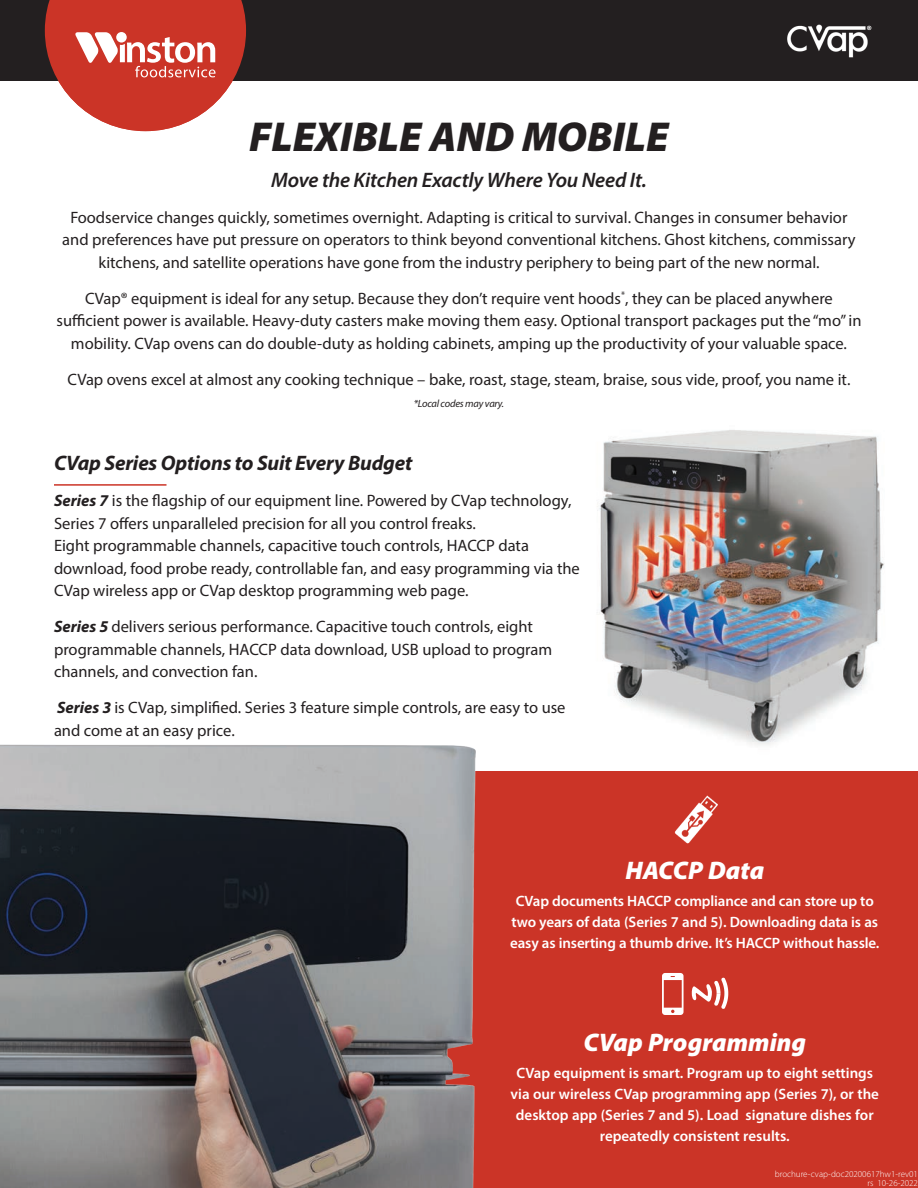
<style>
.page{position:relative;width:918px;height:1188px;background:#fff}
.page>*{position:absolute;margin:0;border:0;box-sizing:border-box;transform-origin:0 0}
.t1{font:italic 900 42px "Myriad Pro";color:#231f20}
.t2{font:italic 900 25.5px "Myriad Pro";color:#fff}
.t3{font:italic 600 21px "Myriad Pro";letter-spacing:-.01em;color:#231f20}
.t4{font:italic 700 21px "Myriad Pro";letter-spacing:-.01em;color:#231f20}
.t5{font:16.5px/22.5px "Myriad Pro";color:#231f20}
.t6{font:600 15px/21px "Myriad Pro";letter-spacing:-.005em;color:#fff;text-align:center}
.t7{font:italic 10.5px "Myriad Pro";letter-spacing:-.02em;color:#231f20}
.t8{font:300 9px/9px "Myriad Pro";color:#fff;text-align:right}
.s1{font-weight:700;font-style:italic}
</style>
<div class="page">
<img style="left:597px;top:430px;width:287px;height:315px">
<div style="left:0;top:772px;width:918px;height:416px;background:#cb3427"></div>
<div style="left:0;top:0;width:918px;height:81px;background:#231f20"></div>
<svg style="left:45px;top:0;width:201px;height:131px"></svg>
<img style="left:0;top:744px;width:483px;height:444px">
<hr style="left:54px;top:484px;width:112px;height:2px;background:#cb3427">
<svg style="left:692px;top:978px;width:36px;height:31px"></svg>
<svg style="left:662px;top:973px;width:22px;height:42px"></svg>
<img style="left:674px;top:795px;width:44px;height:49px">
<img style="left:787px;top:24px;width:84px;height:33px">
<h1 class="t1" style="left:249px;top:109px;width:421px">FLEXIBLE AND MOBILE</h1>
<p class="t3" style="left:271px;top:166px;width:377px">Move the Kitchen Exactly Where You Need It.</p>
<p class="t5" style="left:62px;top:206px;width:795px;text-align:center">Foodservice changes quickly, sometimes overnight. Adapting is critical to survival. Changes in consumer behavior and preferences have put pressure on operators to think beyond conventional kitchens. Ghost kitchens, commissary kitchens, and satellite operations have gone from the industry periphery to being part of the new normal.</p>
<p class="t5" style="left:56px;top:287px;width:807px;text-align:center">CVap® equipment is ideal for any setup. Because they don’t require vent hoods<sup>*</sup>, they can be placed anywhere sufficient power is available. Heavy-duty casters make moving them easy. Optional transport packages put the “mo” in mobility. CVap ovens can do double-duty as holding cabinets, amping up the productivity of your valuable space.</p>
<p class="t5" style="left:68px;top:368px;width:784px">CVap ovens excel at almost any cooking technique – bake, roast, stage, steam, braise, sous vide, proof, you name it.</p>
<p class="t7" style="left:414px;top:397px;width:92px">*Local codes may vary.</p>
<p class="t4" style="left:54px;top:450px;width:360px">CVap Series Options to Suit Every Budget</p>
<p class="t5" style="left:54px;top:489px;width:527px"><span class="s1">Series 7</span> is the flagship of our equipment line. Powered by CVap technology, Series 7 offers unparalleled precision for all you control freaks.<br>Eight programmable channels, capacitive touch controls, HACCP data download, food probe ready, controllable fan, and easy programming via the CVap wireless app or CVap desktop programming web page.</p>
<p class="t5" style="left:54px;top:615px;width:500px"><span class="s1">Series 5</span> delivers serious performance. Capacitive touch controls, eight programmable channels, HACCP data download, USB upload to program channels, and convection fan.</p>
<p class="t5" style="left:54px;top:696px;width:513px"><span class="s1">Series 3</span> is CVap, simplified. Series 3 feature simple controls, are easy to use and come at an easy price.</p>
<h2 class="t2" style="left:625px;top:853px;width:140px">HACCP Data</h2>
<p class="t6" style="left:510px;top:890px;width:371px">CVap documents HACCP compliance and can store up to two years of data (Series 7 and 5). Downloading data is as easy as inserting a thumb drive. It’s HACCP without hassle.</p>
<h2 class="t2" style="left:583px;top:1025px;width:224px">CVap Programming</h2>
<p class="t6" style="left:511px;top:1062px;width:370px">CVap equipment is smart. Program up to eight settings via our wireless CVap programming app (Series 7), or the desktop app (Series 7 and 5). Load signature dishes for repeatedly consistent results.</p>
<p class="t8" style="left:775px;top:1170px;width:145px">brochure-cvap-doc20200617hw1-rev01 rs 10-26-2022</p>
</div>
